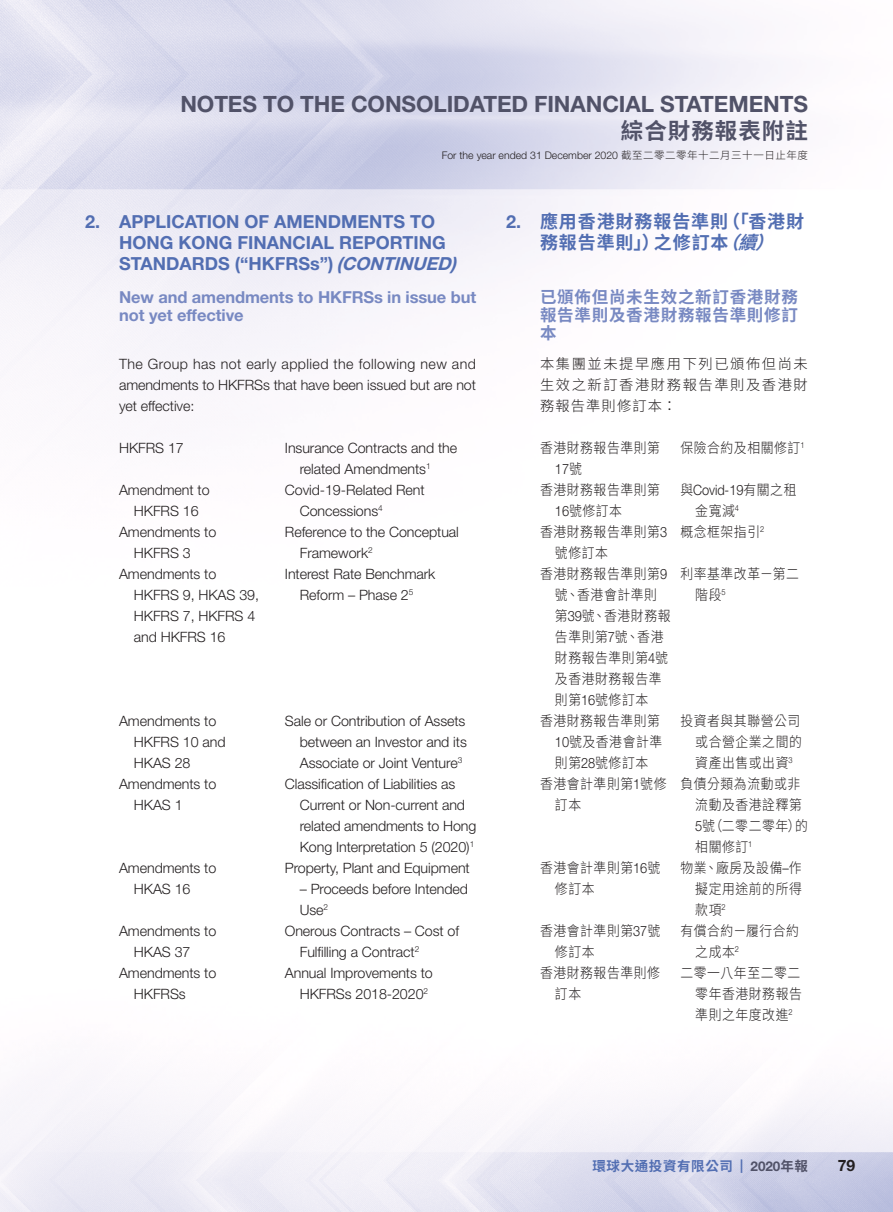
<style>
.page{position:relative;width:893px;height:1212px;background:#fff}
.page>*{position:absolute;margin:0;border:0;box-sizing:border-box;transform-origin:0 0}
.t1{font:700 22.5px "Helvetica Neue LT Std";letter-spacing:-.005em;color:#515268}
.t2{font:700 22.5px "Source Han Sans TC";letter-spacing:.045em;color:#515268}
.Heading_1{font:700 18px/21px "Helvetica Neue LT Std";color:#526eb2}
.C_Heading_1{font:700 18px/21px "Source Han Sans TC";letter-spacing:.05em;color:#526eb2}
.Heading_2{font:700 16.5px/18px "Helvetica Neue LT Std";letter-spacing:-.005em;color:#7889c2}
.Heading_2-2{font:700 16.5px/18px "Source Han Sans TC";letter-spacing:.045em;color:#7889c2;text-align:justify}
.t3{font:700 15.75px "Helvetica Neue LT Std";color:#231f20}
.Body_Text{font:300 14.25px/21px "Helvetica Neue LT Std";letter-spacing:-.005em;color:#231f20}
.Body_Text-2{font:300 14.25px/21px "Source Han Sans TC";letter-spacing:.045em;color:#231f20;scale:.9 1}
.C_Body_Text{font:300 14.25px/21px "Source Han Sans TC";letter-spacing:.11em;color:#231f20;text-align:justify}
.t4{font:700 13.5px "Source Han Sans TC";letter-spacing:.045em;color:#526eb2}
.t5{font:300 10.5px "Helvetica Neue LT Std";color:#231f20}
.s1{font-family:"Source Han Sans TC"}
.s2{font-style:italic}
.s3{font-family:"Helvetica Neue LT Std"}
.s4{font-family:"Helvetica Neue LT Std";color:#515268}
.s5{color:#515268}
</style>
<div class="page">
<img style="left:0;top:0;width:893px;height:1212px">
<h1 class="t1" style="left:180px;top:90px;width:629px">NOTES TO THE CONSOLIDATED FINANCIAL STATEMENTS</h1>
<h1 class="t2" style="left:621px;top:118px;width:189px">綜合財務報表附註</h1>
<p class="t5" style="left:442px;top:148px;width:368px">For the year ended 31 December 2020 <span class="s1">截至二零二零年十二月三十一日止年度</span></p>
<p class="Heading_1" style="left:119px;top:211px;width:339px;text-indent:-34px">2. APPLICATION OF AMENDMENTS TO<br>HONG KONG FINANCIAL REPORTING<br>STANDARDS (“HKFRSs”) <span class="s2">(CONTINUED)</span></p>
<p class="Heading_2" style="left:119px;top:288px;width:359px">New and amendments to HKFRSs in issue but not yet effective</p>
<p class="Body_Text" style="left:119px;top:353px;width:358px;text-align:justify">The Group has not early applied the following new and amendments to HKFRSs that have been issued but are not yet effective:</p>
<p class="Body_Text" style="left:119px;top:437px;width:66px">HKFRS 17</p>
<p class="Body_Text" style="left:300px;top:437px;width:159px;text-indent:-15px">Insurance Contracts and the related Amendments<sup>1</sup></p>
<p class="Body_Text" style="left:119px;top:479px;width:92px;text-align:center">Amendment to<br>HKFRS 16</p>
<p class="Body_Text" style="left:300px;top:479px;width:126px;text-indent:-15px">Covid-19-Related Rent<br>Concessions<sup>4</sup></p>
<p class="Body_Text" style="left:134px;top:521px;width:84px;text-indent:-15px">Amendments to<br>HKFRS 3</p>
<p class="Body_Text" style="left:300px;top:521px;width:161px;text-indent:-15px">Reference to the Conceptual<br>Framework<sup>2</sup></p>
<p class="Body_Text" style="left:134px;top:563px;width:127px;text-indent:-15px">Amendments to<br>HKFRS 9, HKAS 39,<br>HKFRS 7, HKFRS 4 and HKFRS 16</p>
<p class="Body_Text" style="left:285px;top:563px;width:152px;text-align:center">Interest Rate Benchmark<br>Reform – Phase 2<sup>5</sup></p>
<p class="Body_Text" style="left:134px;top:710px;width:93px;text-indent:-15px">Amendments to<br>HKFRS 10 and<br>HKAS 28</p>
<p class="Body_Text" style="left:300px;top:710px;width:169px;text-align:justify;text-indent:-15px">Sale or Contribution of Assets between an Investor and its Associate or Joint Venture<sup>3</sup></p>
<p class="Body_Text" style="left:134px;top:773px;width:84px;text-indent:-15px">Amendments to<br>HKAS 1</p>
<p class="Body_Text" style="left:300px;top:773px;width:178px;text-indent:-15px">Classification of Liabilities as<br>Current or Non-current and related amendments to Hong<br>Kong Interpretation 5 (2020)<sup>1</sup></p>
<p class="Body_Text" style="left:134px;top:857px;width:84px;text-indent:-15px">Amendments to<br>HKAS 16</p>
<p class="Body_Text" style="left:285px;top:857px;width:186px">Property, Plant and Equipment</p>
<p class="Body_Text" style="left:300px;top:878px;width:170px">– Proceeds before Intended<br>Use<sup>2</sup></p>
<p class="Body_Text" style="left:134px;top:920px;width:84px;text-indent:-15px">Amendments to<br>HKAS 37</p>
<p class="Body_Text" style="left:300px;top:920px;width:161px;text-indent:-15px">Onerous Contracts – Cost of<br>Fulfilling a Contract<sup>2</sup></p>
<p class="Body_Text" style="left:134px;top:962px;width:84px;text-indent:-15px">Amendments to<br>HKFRSs</p>
<p class="Body_Text" style="left:300px;top:962px;width:135px;text-indent:-15px">Annual Improvements to<br>HKFRSs 2018-2020<sup>2</sup></p>
<p class="C_Heading_1" style="left:540px;top:212px;width:266px;text-indent:-34px"><span class="s3">2.</span> 應用香港財務報告準則（「香港財務報告準則」）之修訂本<span class="s2">（續）</span></p>
<p class="Heading_2-2" style="left:540px;top:289px;width:259px">已頒佈但尚未生效之新訂香港財務報告準則及香港財務報告準則修訂本</p>
<p class="C_Body_Text" style="left:540px;top:353px;width:269px">本集團並未提早應用下列已頒佈但尚未生效之新訂香港財務報告準則及香港財務報告準則修訂本：</p>
<p class="Body_Text-2" style="left:555px;top:437px;width:118px;text-indent:-15px">香港財務報告準則第<br><span class="s3">17</span>號</p>
<p class="Body_Text-2" style="left:680px;top:437px;width:139px">保險合約及相關修訂<sup>1</sup></p>
<p class="Body_Text-2" style="left:555px;top:479px;width:118px;text-indent:-15px">香港財務報告準則第<br><span class="s3">16</span>號修訂本</p>
<p class="Body_Text-2" style="left:695px;top:479px;width:114px;text-indent:-15px">與<span class="s3">Covid-19</span>有關之租金寬減<sup>4</sup></p>
<p class="Body_Text-2" style="left:555px;top:521px;width:126px;text-indent:-15px">香港財務報告準則第<span class="s3">3</span>號修訂本</p>
<p class="Body_Text-2" style="left:680px;top:521px;width:95px">概念框架指引<sup>2</sup></p>
<p class="Body_Text-2" style="left:555px;top:563px;width:130px;text-indent:-15px">香港財務報告準則第<span class="s3">9</span>號、香港會計準則第<span class="s3">39</span>號、香港財務報告準則第<span class="s3">7</span>號、香港財務報告準則第<span class="s3">4</span>號及香港財務報告準則第<span class="s3">16</span>號修訂本</p>
<p class="Body_Text-2" style="left:695px;top:563px;width:117px;text-indent:-15px">利率基準改革－第二階段<sup>5</sup></p>
<p class="Body_Text-2" style="left:555px;top:710px;width:121px;text-indent:-15px">香港財務報告準則第<br><span class="s3">10</span>號及香港會計準則第<span class="s3">28</span>號修訂本</p>
<p class="Body_Text-2" style="left:695px;top:710px;width:120px;text-align:justify;text-indent:-15px">投資者與其聯營公司或合營企業之間的資產出售或出資<sup>3</sup></p>
<p class="Body_Text-2" style="left:555px;top:773px;width:125px;text-indent:-15px">香港會計準則第<span class="s3">1</span>號修訂本</p>
<p class="Body_Text-2" style="left:695px;top:773px;width:127px;text-indent:-15px">負債分類為流動或非流動及香港詮釋第<br><span class="s3">5</span>號（二零二零年）的相關修訂<sup>1</sup></p>
<p class="Body_Text-2" style="left:555px;top:857px;width:118px;text-indent:-15px">香港會計準則第<span class="s3">16</span>號修訂本</p>
<p class="Body_Text-2" style="left:695px;top:857px;width:120px;text-align:justify;text-indent:-15px">物業、廠房及設備<span class="s3">–</span>作擬定用途前的所得款項<sup>2</sup></p>
<p class="Body_Text-2" style="left:555px;top:920px;width:118px;text-indent:-15px">香港會計準則第<span class="s3">37</span>號修訂本</p>
<p class="Body_Text-2" style="left:695px;top:920px;width:117px;text-indent:-15px">有償合約－履行合約之成本<sup>2</sup></p>
<p class="Body_Text-2" style="left:555px;top:962px;width:118px;text-indent:-15px">香港財務報告準則修訂本</p>
<p class="Body_Text-2" style="left:695px;top:962px;width:120px;text-align:justify;text-indent:-15px">二零一八年至二零二零年香港財務報告準則之年度改進<sup>2</sup></p>
<p class="t4" style="left:592px;top:1158px;width:217px">環球大通投資有限公司 <span class="s3">|</span> <span class="s4">2020</span><span class="s5">年報</span></p>
<p class="t3" style="left:838px;top:1156px;width:19px">79</p>
</div>
